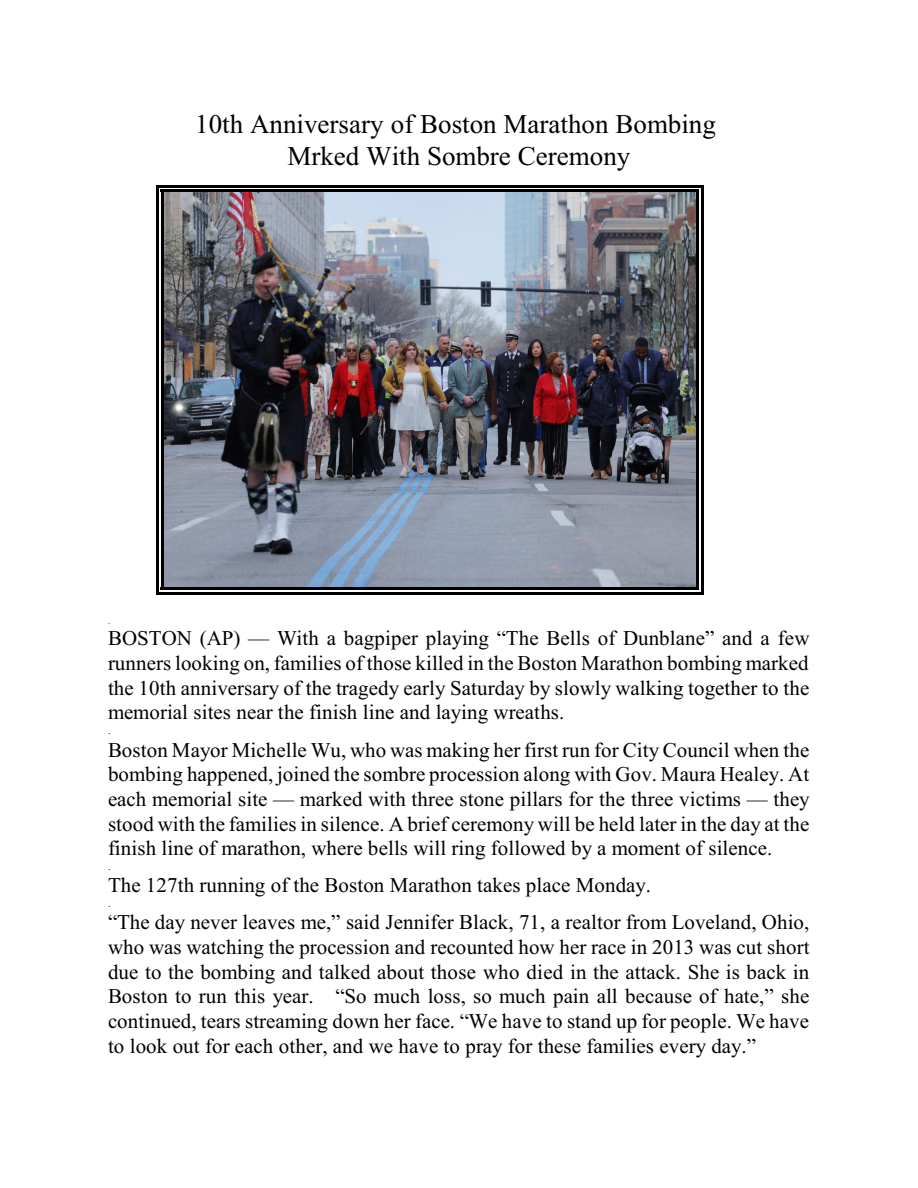
<style>
.page{position:relative;width:918px;height:1188px;background:#fff}
.page>*{position:absolute;margin:0;border:0;box-sizing:border-box;transform-origin:0 0}
.t1{font:27px/31.7px "Times New Roman";color:#000;text-align:center}
.t2{font:21px/24.6px "Times New Roman";letter-spacing:.005em;color:#000;text-align:justify}
.t3{font:10.5px "Times New Roman";color:#000}
.t4{font:9px "Times New Roman";color:#00f}
</style>
<div class="page">
<img style="left:163px;top:192px;width:534px;height:396px">
<hr style="left:161px;top:189px;width:2px;height:401px;background:#000">
<hr style="left:697px;top:189px;width:2px;height:401px;background:#000">
<hr style="left:161px;top:189px;width:538px;height:3px;background:#000">
<hr style="left:161px;top:588px;width:538px;height:2px;background:#000">
<hr style="left:156px;top:185px;width:3px;height:409px;background:#000">
<hr style="left:701px;top:185px;width:3px;height:409px;background:#000">
<hr style="left:156px;top:185px;width:547px;height:3px;background:#000">
<hr style="left:156px;top:592px;width:547px;height:3px;background:#000">
<p class="t1" style="left:195px;top:111px;width:522px">10th Anniversary of Boston Marathon Bombing<br>Mrked With Sombre Ceremony</p>
<p class="t4" style="left:108px;top:617px;width:4px">.</p>
<p class="t2" style="left:108px;top:628px;width:703px">BOSTON (AP) — With a bagpiper playing “The Bells of Dunblane” and a few runners looking on, families of those killed in the Boston Marathon bombing marked the 10th anniversary of the tragedy early Saturday by slowly walking together to the memorial sites near the finish line and laying wreaths.</p>
<p class="t3" style="left:108px;top:727px;width:4px">.</p>
<p class="t2" style="left:108px;top:739px;width:703px">Boston Mayor Michelle Wu, who was making her first run for City Council when the bombing happened, joined the sombre procession along with Gov. Maura Healey. At each memorial site — marked with three stone pillars for the three victims — they stood with the families in silence. A brief ceremony will be held later in the day at the finish line of marathon, where bells will ring followed by a moment of silence.</p>
<p class="t3" style="left:108px;top:863px;width:4px">.</p>
<p class="t2" style="left:108px;top:875px;width:545px">The 127th running of the Boston Marathon takes place Monday.</p>
<p class="t3" style="left:108px;top:900px;width:4px">.</p>
<p class="t2" style="left:108px;top:912px;width:703px">“The day never leaves me,” said Jennifer Black, 71, a realtor from Loveland, Ohio, who was watching the procession and recounted how her race in 2013 was cut short due to the bombing and talked about those who died in the attack. She is back in Boston to run this year. “So much loss, so much pain all because of hate,” she continued, tears streaming down her face. “We have to stand up for people. We have to look out for each other, and we have to pray for these families every day.”</p>
</div>
